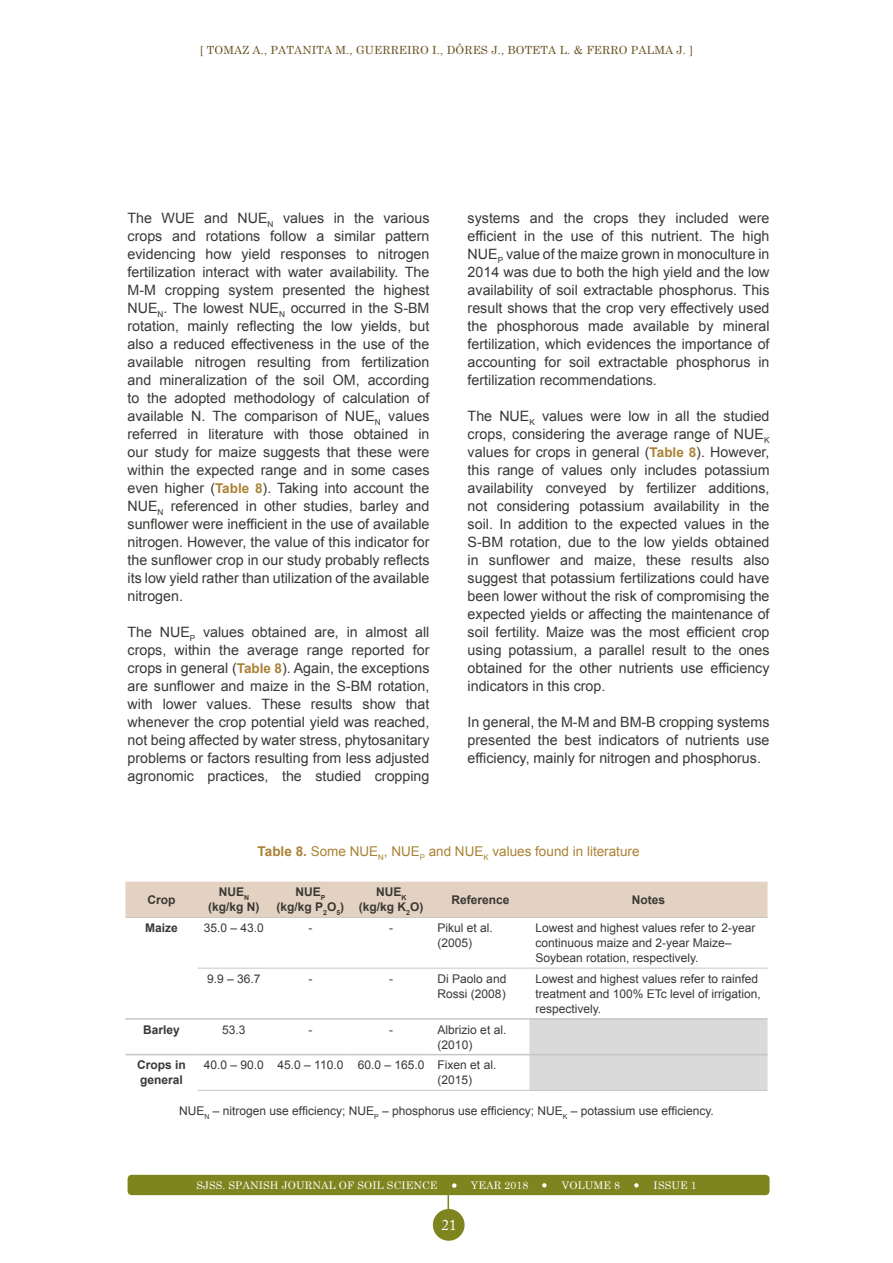
<style>
.page{position:relative;width:893px;height:1263px;background:#fff}
.page>*{position:absolute;margin:0;border:0;box-sizing:border-box;transform-origin:0 0}
.t1{font:15px "Adobe Caslon Pro";color:#fff}
.t2{font:14.25px/18px "Arial";color:#3a3835;text-align:justify}
.t3{font:13.5px "Arial";color:#aa8235}
.t4{font:12px/15px "Arial";color:#3a3835}
.t5{font:700 12px/15px "Arial";color:#3a3835;text-align:center}
.t6{font:11.25px "Century Schoolbook";letter-spacing:.01em;color:#68511e}
.t7{font:10.5px "Century Schoolbook";letter-spacing:.01em;color:#fff}
.s1{font-weight:700;font-size:13.5px;color:#aa8235}
.s2{font-weight:700}
</style>
<div class="page">
<svg style="left:448px;top:1195px;width:1px;height:14px"></svg>
<div style="left:433px;top:1209px;width:32px;height:32px;background:#7e851e;border-radius:50%"></div>
<div style="left:128px;top:1175px;width:642px;height:20px;background:#7e851e;border-radius:4px"></div>
<svg style="left:452px;top:1183px;width:4px;height:5px"></svg>
<svg style="left:542px;top:1183px;width:5px;height:4px"></svg>
<svg style="left:634px;top:1183px;width:5px;height:4px"></svg>
<div style="left:125px;top:882px;width:642px;height:35px;background:#e3d1c1"></div>
<div style="left:529px;top:1019px;width:238px;height:71px;background:#dadada"></div>
<hr style="left:125px;top:1054px;width:73px;height:1px;background:#c6c6c6">
<hr style="left:198px;top:1054px;width:72px;height:1px;background:#c6c6c6">
<hr style="left:270px;top:1054px;width:81px;height:1px;background:#c6c6c6">
<hr style="left:351px;top:1054px;width:81px;height:1px;background:#c6c6c6">
<hr style="left:432px;top:1054px;width:97px;height:1px;background:#c6c6c6">
<hr style="left:529px;top:1054px;width:238px;height:1px;background:#c6c6c6">
<hr style="left:125px;top:1018px;width:73px;height:1px;background:#c6c6c6">
<hr style="left:198px;top:1018px;width:72px;height:1px;background:#c6c6c6">
<hr style="left:270px;top:1018px;width:81px;height:1px;background:#c6c6c6">
<hr style="left:351px;top:1018px;width:81px;height:1px;background:#c6c6c6">
<hr style="left:432px;top:1018px;width:97px;height:1px;background:#c6c6c6">
<hr style="left:529px;top:1018px;width:238px;height:1px;background:#c6c6c6">
<hr style="left:125px;top:917px;width:73px;height:1px;background:#c6c6c6">
<hr style="left:198px;top:917px;width:72px;height:1px;background:#c6c6c6">
<hr style="left:270px;top:917px;width:81px;height:1px;background:#c6c6c6">
<hr style="left:351px;top:917px;width:81px;height:1px;background:#c6c6c6">
<hr style="left:432px;top:917px;width:97px;height:1px;background:#c6c6c6">
<hr style="left:529px;top:917px;width:238px;height:1px;background:#c6c6c6">
<hr style="left:198px;top:968px;width:72px;height:1px;background:#c6c6c6">
<hr style="left:270px;top:968px;width:81px;height:1px;background:#c6c6c6">
<hr style="left:351px;top:968px;width:81px;height:1px;background:#c6c6c6">
<hr style="left:432px;top:968px;width:97px;height:1px;background:#c6c6c6">
<hr style="left:529px;top:968px;width:238px;height:1px;background:#c6c6c6">
<hr style="left:198px;top:1090px;width:72px;height:1px;background:#c6c6c6">
<hr style="left:270px;top:1090px;width:81px;height:1px;background:#c6c6c6">
<hr style="left:351px;top:1090px;width:81px;height:1px;background:#c6c6c6">
<hr style="left:432px;top:1090px;width:97px;height:1px;background:#c6c6c6">
<hr style="left:529px;top:1090px;width:238px;height:1px;background:#c6c6c6">
<p class="t6" style="left:200px;top:43px;width:495px">[ TOMAZ A., PATANITA M., GUERREIRO I., DÔRES J., BOTETA L. &amp; FERRO PALMA J. ]</p>
<p class="t2" style="left:128px;top:209px;width:303px">The WUE and NUE<sub>N</sub> values in the various crops and rotations follow a similar pattern evidencing how yield responses to nitrogen fertilization interact with water availability. The M-M cropping system presented the highest NUE<sub>N</sub>. The lowest NUE<sub>N</sub> occurred in the S-BM rotation, mainly reflecting the low yields, but also a reduced effectiveness in the use of the available nitrogen resulting from fertilization and mineralization of the soil OM, according to the adopted methodology of calculation of available N. The comparison of NUE<sub>N</sub> values referred in literature with those obtained in our study for maize suggests that these were within the expected range and in some cases even higher (<span class="s1">Table 8</span>). Taking into account the NUE<sub>N</sub> referenced in other studies, barley and sunflower were inefficient in the use of available nitrogen. However, the value of this indicator for the sunflower crop in our study probably reflects its low yield rather than utilization of the available nitrogen.</p>
<p class="t2" style="left:128px;top:623px;width:303px">The NUE<sub>P</sub> values obtained are, in almost all crops, within the average range reported for crops in general (<span class="s1">Table 8</span>). Again, the exceptions are sunflower and maize in the S-BM rotation, with lower values. These results show that whenever the crop potential yield was reached, not being affected by water stress, phytosanitary problems or factors resulting from less adjusted agronomic practices, the studied cropping</p>
<p class="t2" style="left:468px;top:209px;width:303px">systems and the crops they included were efficient in the use of this nutrient. The high NUE<sub>P</sub> value of the maize grown in monoculture in 2014 was due to both the high yield and the low availability of soil extractable phosphorus. This result shows that the crop very effectively used the phosphorous made available by mineral fertilization, which evidences the importance of accounting for soil extractable phosphorus in fertilization recommendations.</p>
<p class="t2" style="left:468px;top:407px;width:303px">The NUE<sub>K</sub> values were low in all the studied crops, considering the average range of NUE<sub>K </sub>values for crops in general (<span class="s1">Table 8</span>). However, this range of values only includes potassium availability conveyed by fertilizer additions, not considering potassium availability in the soil. In addition to the expected values in the S-BM rotation, due to the low yields obtained in sunflower and maize, these results also suggest that potassium fertilizations could have been lower without the risk of compromising the expected yields or affecting the maintenance of soil fertility. Maize was the most efficient crop using potassium, a parallel result to the ones obtained for the other nutrients use efficiency indicators in this crop.</p>
<p class="t2" style="left:468px;top:713px;width:303px">In general, the M-M and BM-B cropping systems presented the best indicators of nutrients use efficiency, mainly for nitrogen and phosphorus.</p>
<p class="t3" style="left:258px;top:842px;width:383px"><span class="s2">Table 8.</span> Some NUE<sub>N</sub>, NUE<sub>P</sub> and NUE<sub>K</sub> values found in literature</p>
<p class="t5" style="left:148px;top:892px;width:29px">Crop</p>
<p class="t5" style="left:208px;top:885px;width:53px">NUE<sub>N </sub>(kg/kg N)</p>
<p class="t5" style="left:277px;top:885px;width:69px">NUE<sub>P </sub>(kg/kg P<sub>2</sub>O<sub>5</sub>)</p>
<p class="t5" style="left:359px;top:885px;width:66px">NUE<sub>K </sub>(kg/kg K<sub>2</sub>O)</p>
<p class="t5" style="left:451px;top:892px;width:60px">Reference</p>
<p class="t5" style="left:632px;top:892px;width:35px">Notes</p>
<p class="t5" style="left:145px;top:921px;width:34px">Maize</p>
<p class="t4" style="left:204px;top:920px;width:62px">35.0 – 43.0</p>
<p class="t4" style="left:308px;top:920px;width:5px">-</p>
<p class="t4" style="left:389px;top:920px;width:5px">-</p>
<p class="t4" style="left:438px;top:920px;width:57px">Pikul et al. (2005)</p>
<p class="t4" style="left:535px;top:920px;width:222px">Lowest and highest values refer to 2-year continuous maize and 2-year Maize–<br>Soybean rotation, respectively.</p>
<p class="t4" style="left:207px;top:971px;width:55px">9.9 – 36.7</p>
<p class="t4" style="left:308px;top:971px;width:5px">-</p>
<p class="t4" style="left:389px;top:971px;width:5px">-</p>
<p class="t4" style="left:438px;top:971px;width:70px">Di Paolo and<br>Rossi (2008)</p>
<p class="t4" style="left:535px;top:971px;width:227px">Lowest and highest values refer to rainfed treatment and 100% ETc level of irrigation, respectively.</p>
<p class="t5" style="left:143px;top:1022px;width:38px">Barley</p>
<p class="t4" style="left:222px;top:1022px;width:25px">53.3</p>
<p class="t4" style="left:308px;top:1022px;width:5px">-</p>
<p class="t4" style="left:389px;top:1022px;width:5px">-</p>
<p class="t4" style="left:438px;top:1022px;width:70px">Albrizio et al. (2010)</p>
<p class="t5" style="left:137px;top:1058px;width:50px;text-align:left">Crops in general</p>
<p class="t4" style="left:438px;top:1058px;width:60px;text-indent:-234px">40.0 – 90.0 45.0 – 110.0 60.0 – 165.0 Fixen et al. (2015)</p>
<p class="t4" style="left:179px;top:1103px;width:536px">NUE<sub>N</sub> – nitrogen use efficiency; NUE<sub>P</sub> – phosphorus use efficiency; NUE<sub>K</sub> – potassium use efficiency.</p>
<p class="t7" style="left:196px;top:1178px;width:243px">SJSS. SPANISH JOURNAL OF SOIL SCIENCE</p>
<p class="t7" style="left:471px;top:1178px;width:59px">YEAR 2018</p>
<p class="t7" style="left:562px;top:1178px;width:60px">VOLUME 8</p>
<p class="t7" style="left:654px;top:1178px;width:45px">ISSUE 1</p>
<p class="t1" style="left:442px;top:1216px;width:16px">21</p>
</div>
